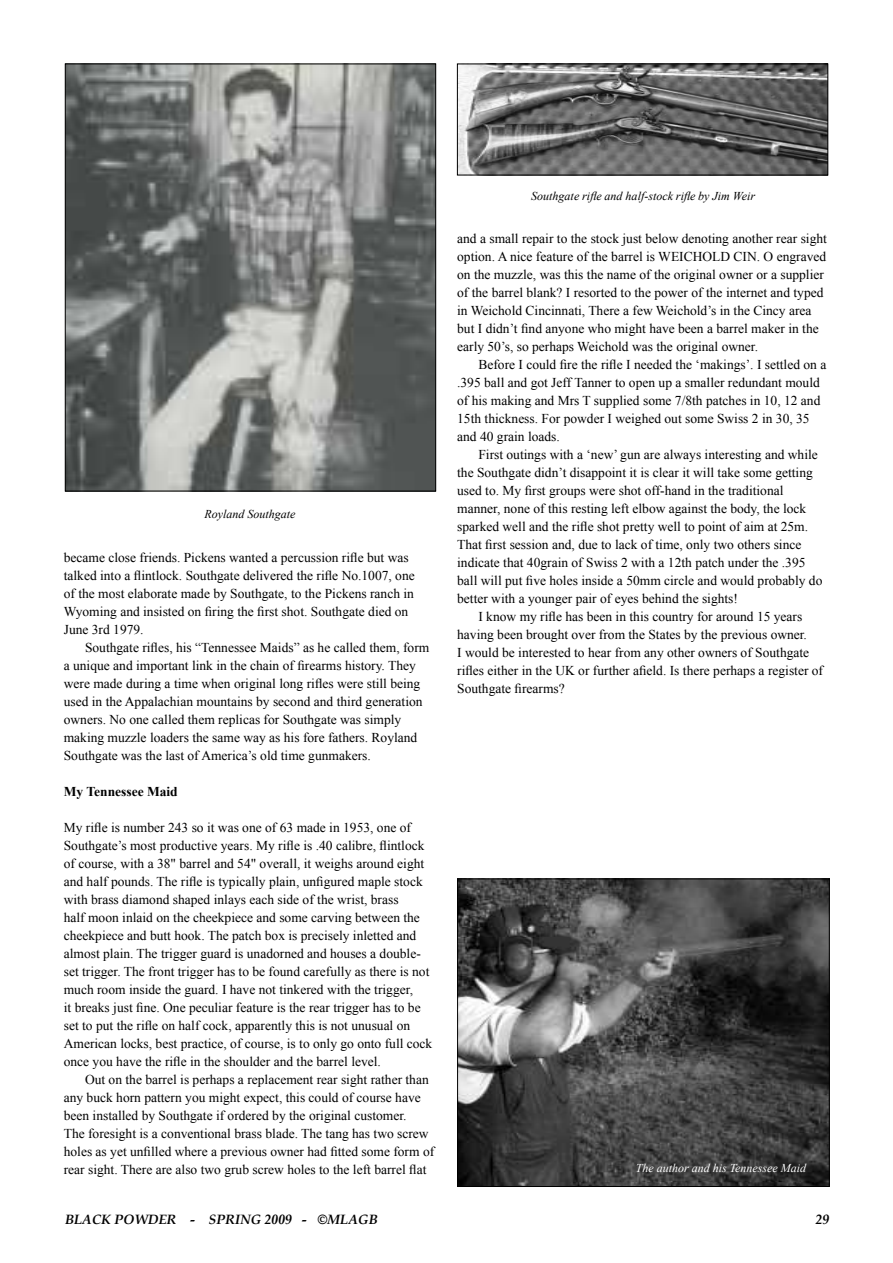
<style>
.page{position:relative;width:893px;height:1263px;background:#fff}
.page>*{position:absolute;margin:0;border:0;box-sizing:border-box;transform-origin:0 0}
.t1{font:13.5px/18px "Times New Roman";color:#000}
.t2{font:italic 700 13.5px "Book Antiqua";color:#000}
.t3{font:700 13.5px "Times New Roman";color:#000}
.t4{font:italic 12px "Times New Roman";color:#000}
.t5{font:italic 12px "Times New Roman";color:#fff}
</style>
<div class="page">
<img style="left:67px;top:66px;width:367px;height:423px">
<div style="left:65px;top:64px;width:371px;height:427px;border:1px solid #000"></div>
<img style="left:459px;top:881px;width:368px;height:304px">
<div style="left:457px;top:879px;width:372px;height:308px;border:1px solid #000"></div>
<img style="left:459px;top:66px;width:367px;height:107px">
<div style="left:457px;top:64px;width:371px;height:111px;border:1px solid #000"></div>
<p class="t4" style="left:204px;top:506px;width:92px">Royland Southgate</p>
<p class="t1" style="left:64px;top:548px;width:352px">became close friends. Pickens wanted a percussion rifle but was talked into a flintlock. Southgate delivered the rifle No.1007, one of the most elaborate made by Southgate, to the Pickens ranch in Wyoming and insisted on firing the first shot. Southgate died on June 3rd 1979.</p>
<p class="t1" style="left:64px;top:638px;width:367px;text-indent:21px">Southgate rifles, his “Tennessee Maids” as he called them, form a unique and important link in the chain of firearms history. They were made during a time when original long rifles were still being used in the Appalachian mountains by second and third generation owners. No one called them replicas for Southgate was simply making muzzle loaders the same way as his fore fathers. Royland Southgate was the last of America’s old time gunmakers.</p>
<p class="t3" style="left:64px;top:782px;width:116px">My Tennessee Maid</p>
<p class="t1" style="left:64px;top:818px;width:370px">My rifle is number 243 so it was one of 63 made in 1953, one of Southgate’s most productive years. My rifle is .40 calibre, flintlock of course, with a 38" barrel and 54" overall, it weighs around eight and half pounds. The rifle is typically plain, unfigured maple stock with brass diamond shaped inlays each side of the wrist, brass<br>half moon inlaid on the cheekpiece and some carving between the cheekpiece and butt hook. The patch box is precisely inletted and almost plain. The trigger guard is unadorned and houses a double&shy;set trigger. The front trigger has to be found carefully as there is not much room inside the guard. I have not tinkered with the trigger,<br>it breaks just fine. One peculiar feature is the rear trigger has to be set to put the rifle on half cock, apparently this is not unusual on American locks, best practice, of course, is to only go onto full cock once you have the rifle in the shoulder and the barrel level.</p>
<p class="t1" style="left:64px;top:1070px;width:372px;text-indent:21px">Out on the barrel is perhaps a replacement rear sight rather than any buck horn pattern you might expect, this could of course have been installed by Southgate if ordered by the original customer.<br>The foresight is a conventional brass blade. The tang has two screw holes as yet unfilled where a previous owner had fitted some form of rear sight. There are also two grub screw holes to the left barrel flat</p>
<p class="t4" style="left:531px;top:188px;width:225px">Southgate rifle and half-stock rifle by Jim Weir</p>
<p class="t1" style="left:457px;top:230px;width:371px">and a small repair to the stock just below denoting another rear sight option. A nice feature of the barrel is WEICHOLD CIN. O engraved on the muzzle, was this the name of the original owner or a supplier of the barrel blank? I resorted to the power of the internet and typed in Weichold Cincinnati, There a few Weichold’s in the Cincy area but I didn’t find anyone who might have been a barrel maker in the early 50’s, so perhaps Weichold was the original owner.</p>
<p class="t1" style="left:457px;top:355px;width:371px;text-indent:21px">Before I could fire the rifle I needed the ‘makings’. I settled on a .395 ball and got Jeff Tanner to open up a smaller redundant mould of his making and Mrs T supplied some 7/8th patches in 10, 12 and 15th thickness. For powder I weighed out some Swiss 2 in 30, 35 and 40 grain loads.</p>
<p class="t1" style="left:457px;top:445px;width:367px;text-indent:21px">First outings with a ‘new’ gun are always interesting and while the Southgate didn’t disappoint it is clear it will take some getting used to. My first groups were shot off-hand in the traditional manner, none of this resting left elbow against the body, the lock sparked well and the rifle shot pretty well to point of aim at 25m.<br>That first session and, due to lack of time, only two others since indicate that 40grain of Swiss 2 with a 12th patch under the .395 ball will put five holes inside a 50mm circle and would probably do better with a younger pair of eyes behind the sights!</p>
<p class="t1" style="left:457px;top:607px;width:367px;text-indent:21px">I know my rifle has been in this country for around 15 years having been brought over from the States by the previous owner.<br>I would be interested to hear from any other owners of Southgate rifles either in the UK or further afield. Is there perhaps a register of Southgate firearms?</p>
<p class="t5" style="left:636px;top:1160px;width:172px">The author and his Tennessee Maid</p>
<p class="t2" style="left:65px;top:1210px;width:314px">BLACK POWDER - SPRING 2009 - ©MLAGB</p>
<p class="t2" style="left:816px;top:1210px;width:15px">29</p>
</div>
